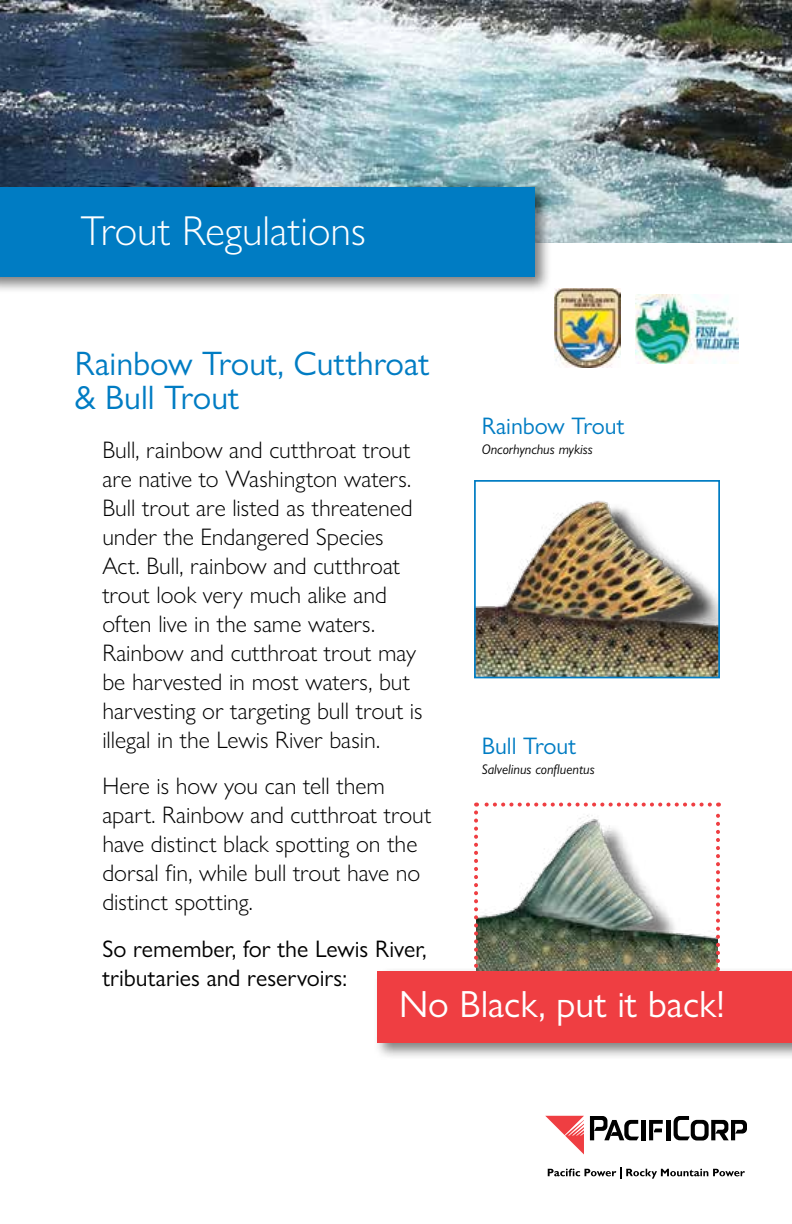
<style>
.page{position:relative;width:792px;height:1224px;background:#fff}
.page>*{position:absolute;margin:0;border:0;box-sizing:border-box;transform-origin:0 0}
.t1{font:300 42px "Gill Sans Nova";color:#fff}
.t2{font:38px "Gill Sans Nova";color:#fff}
.t3{font:34px/34.4px "Gill Sans Nova";color:#007cc3}
.t4{font:300 24px/29px "Gill Sans Nova";color:#000}
.t5{font:24px/29px "Gill Sans Nova";color:#000}
.t6{font:24px "Gill Sans Nova";color:#007cc3}
.t7{font:italic 14px "Gill Sans Nova";color:#000}
</style>
<div class="page">
<img style="left:0;top:0;width:792px;height:243px">
<img style="left:477px;top:500px;width:240px;height:175px">
<div style="left:474px;top:480px;width:246px;height:198px;border:2px solid #007cc3"></div>
<svg style="left:474px;top:803px;width:246px;height:163px"></svg>
<img style="left:555px;top:289px;width:66px;height:79px">
<img style="left:636px;top:295px;width:102px;height:68px">
<div style="left:373px;top:966px;width:419px;height:95px;background:#000;opacity:.5"></div>
<div style="left:378px;top:971px;width:414px;height:72px;background:#ef3e42"></div>
<div style="left:0;top:182px;width:553px;height:112px;background:#000;opacity:.5"></div>
<div style="left:0;top:187px;width:535px;height:90px;background:#007cc3"></div>
<svg style="left:548px;top:1168px;width:197px;height:11px"></svg>
<svg style="left:590px;top:1116px;width:49px;height:24px"></svg>
<hr style="left:642px;top:1120px;width:4px;height:20px;background:#000">
<svg style="left:649px;top:1120px;width:14px;height:20px"></svg>
<hr style="left:666px;top:1120px;width:4px;height:20px;background:#000">
<svg style="left:674px;top:1116px;width:73px;height:25px"></svg>
<svg style="left:545px;top:1116px;width:39px;height:38px"></svg>
<h1 class="t1" style="left:80px;top:205px;width:287px">Trout Regulations</h1>
<h3 class="t3" style="left:75px;top:346px;width:356px">Rainbow Trout, Cutthroat &amp; Bull Trout</h3>
<p class="t4" style="left:102px;top:435px;width:322px">Bull, rainbow and cutthroat trout are native to Washington waters.<br>Bull trout are listed as threatened under the Endangered Species<br>Act. Bull, rainbow and cutthroat trout look very much alike and often live in the same waters.<br>Rainbow and cutthroat trout may be harvested in most waters, but harvesting or targeting bull trout is illegal in the Lewis River basin.</p>
<p class="t4" style="left:102px;top:772px;width:331px">Here is how you can tell them apart. Rainbow and cutthroat trout have distinct black spotting on the dorsal fin, while bull trout have no distinct spotting.</p>
<p class="t5" style="left:102px;top:934px;width:326px">So remember, for the Lewis River, tributaries and reservoirs:</p>
<p class="t6" style="left:482px;top:411px;width:144px">Rainbow Trout</p>
<p class="t7" style="left:482px;top:441px;width:113px">Oncorhynchus mykiss</p>
<p class="t6" style="left:482px;top:731px;width:96px">Bull Trout</p>
<p class="t7" style="left:482px;top:761px;width:115px">Salvelinus confluentus</p>
<h2 class="t2" style="left:399px;top:981px;width:328px">No Black, put it back!</h2>
</div>
